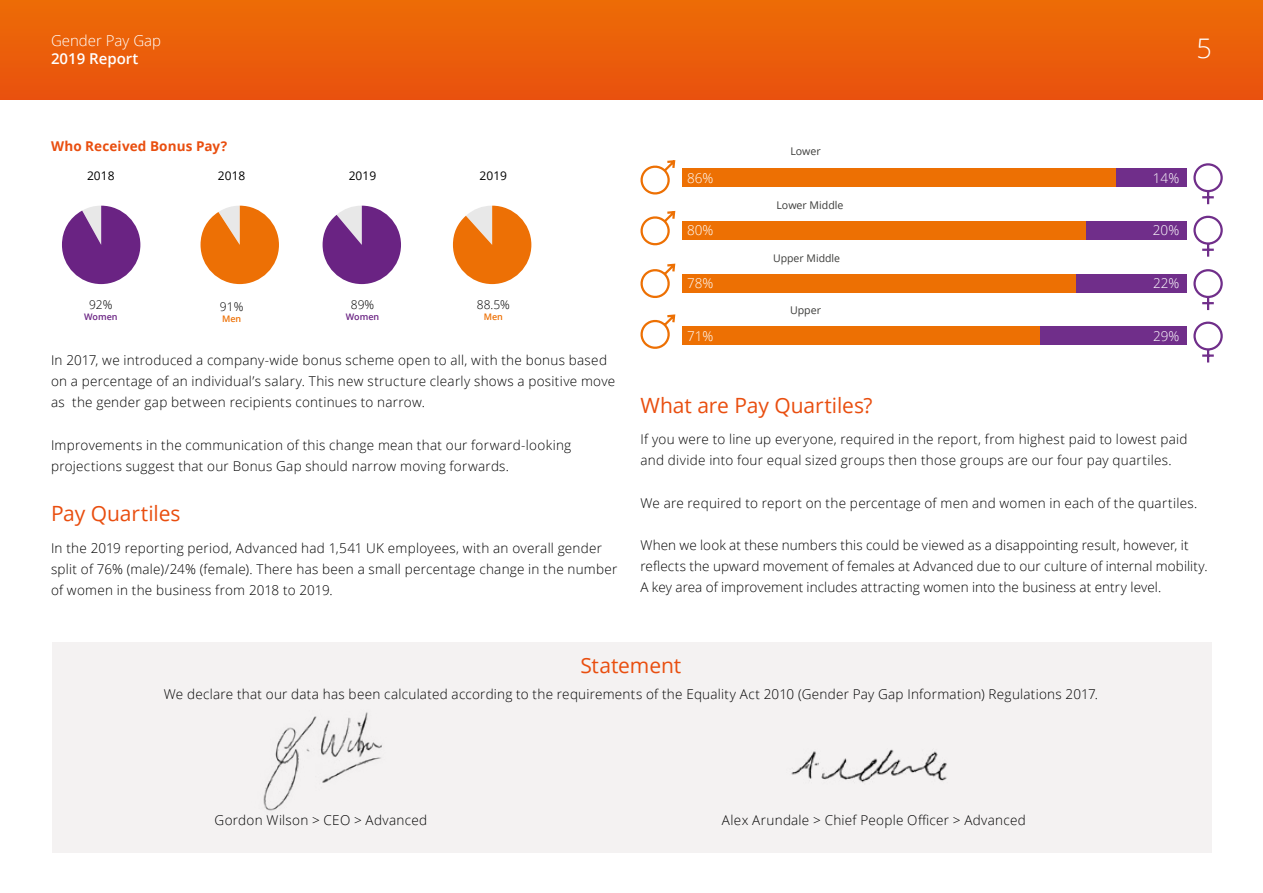
<style>
.page{position:relative;width:1263px;height:893px;background:#fff}
.page>*{position:absolute;margin:0;border:0;box-sizing:border-box;transform-origin:0 0}
.t1{font:300 27px "Open Sans";color:#fff}
.t2{font:21px "Open Sans";letter-spacing:-.005em;color:#e94e0f}
.t3{font:300 15px "Open Sans";color:#fff}
.t4{font:600 15px "Open Sans";color:#fff}
.t5{font:300 13.5px/21px "Open Sans";letter-spacing:.02em;color:#000}
.t6{font:300 13.5px "Open Sans";color:#fff}
.t7{font:700 13.5px "Open Sans";letter-spacing:.01em;color:#e94e0f}
.t8{font:12px "Open Sans";color:#000}
.t9{font:300 12px "Open Sans";color:#000}
.t10{font:10.65px "Open Sans";color:#3d3d3b}
.t11{font:10.5px "Open Sans";color:#3d3d3b}
.t12{font:600 9px "Open Sans";color:#6a2383}
.t13{font:600 9px "Open Sans";color:#ed7004}
</style>
<div class="page">
<svg style="left:0;top:0;width:1263px;height:100px;background:#ea5e0a"></svg>
<div style="left:682px;top:168px;width:435px;height:19px;background:#ed7003"></div>
<div style="left:682px;top:221px;width:409px;height:19px;background:#ed7003"></div>
<div style="left:682px;top:274px;width:397px;height:18px;background:#ed7003"></div>
<div style="left:682px;top:327px;width:434px;height:18px;background:#ed7003"></div>
<div style="left:1117px;top:168px;width:70px;height:19px;background:#702e8a"></div>
<div style="left:1086px;top:221px;width:101px;height:19px;background:#702e8a"></div>
<div style="left:1076px;top:274px;width:111px;height:19px;background:#702e8a"></div>
<div style="left:1041px;top:327px;width:146px;height:18px;background:#702e8a"></div>
<svg style="left:640px;top:160px;width:36px;height:189px"></svg>
<svg style="left:1193px;top:163px;width:30px;height:200px"></svg>
<div style="left:53px;top:642px;width:1159px;height:211px;background:#f4f2f2"></div>
<img style="left:263px;top:712px;width:119px;height:99px">
<img style="left:791px;top:749px;width:156px;height:34px">
<svg style="left:62px;top:206px;width:78px;height:78px"></svg>
<svg style="left:201px;top:206px;width:78px;height:78px"></svg>
<svg style="left:323px;top:206px;width:78px;height:78px"></svg>
<svg style="left:453px;top:206px;width:78px;height:78px"></svg>
<p class="t3" style="left:51px;top:30px;width:112px">Gender Pay Gap</p>
<p class="t4" style="left:51px;top:48px;width:89px">2019 Report</p>
<h1 class="t1" style="left:1196px;top:30px;width:17px">5</h1>
<p class="t7" style="left:51px;top:136px;width:178px">Who Received Bonus Pay?</p>
<p class="t8" style="left:87px;top:167px;width:29px">2018</p>
<p class="t8" style="left:218px;top:167px;width:29px">2018</p>
<p class="t8" style="left:349px;top:167px;width:29px">2019</p>
<p class="t8" style="left:480px;top:167px;width:29px">2019</p>
<p class="t9" style="left:89px;top:296px;width:25px">92%</p>
<p class="t12" style="left:84px;top:310px;width:35px">Women</p>
<p class="t9" style="left:220px;top:298px;width:25px">91%</p>
<p class="t13" style="left:222px;top:312px;width:21px">Men</p>
<p class="t9" style="left:351px;top:296px;width:25px">89%</p>
<p class="t12" style="left:346px;top:310px;width:35px">Women</p>
<p class="t9" style="left:477px;top:296px;width:35px">88.5%</p>
<p class="t13" style="left:484px;top:310px;width:21px">Men</p>
<p class="t5" style="left:51px;top:350px;width:566px">In 2017, we introduced a company-wide bonus scheme open to all, with the bonus based on a percentage of an individual’s salary. This new structure clearly shows a positive move as the gender gap between recipients continues to narrow.</p>
<p class="t5" style="left:51px;top:434px;width:522px">Improvements in the communication of this change mean that our forward-looking projections suggest that our Bonus Gap should narrow moving forwards.</p>
<h2 class="t2" style="left:51px;top:499px;width:131px">Pay Quartiles</h2>
<p class="t5" style="left:51px;top:537px;width:568px">In the 2019 reporting period, Advanced had 1,541 UK employees, with an overall gender split of 76% (male)/24% (female). There has been a small percentage change in the number of women in the business from 2018 to 2019.</p>
<p class="t10" style="left:790px;top:144px;width:32px">Lower</p>
<p class="t6" style="left:687px;top:169px;width:28px">86%</p>
<p class="t6" style="left:1153px;top:169px;width:28px">14%</p>
<p class="t10" style="left:776px;top:198px;width:69px">Lower Middle</p>
<p class="t6" style="left:687px;top:221px;width:28px">80%</p>
<p class="t6" style="left:1153px;top:221px;width:28px">20%</p>
<p class="t11" style="left:773px;top:251px;width:68px">Upper Middle</p>
<p class="t6" style="left:687px;top:274px;width:28px">78%</p>
<p class="t6" style="left:1153px;top:274px;width:28px">22%</p>
<p class="t10" style="left:790px;top:303px;width:33px">Upper</p>
<p class="t6" style="left:687px;top:326px;width:28px">71%</p>
<p class="t6" style="left:1153px;top:326px;width:28px">29%</p>
<h2 class="t2" style="left:640px;top:391px;width:233px">What are Pay Quartiles?</h2>
<p class="t5" style="left:640px;top:428px;width:549px">If you were to line up everyone, required in the report, from highest paid to lowest paid and divide into four equal sized groups then those groups are our four pay quartiles.</p>
<p class="t5" style="left:640px;top:492px;width:558px">We are required to report on the percentage of men and women in each of the quartiles.</p>
<p class="t5" style="left:640px;top:534px;width:569px">When we look at these numbers this could be viewed as a disappointing result, however, it reflects the upward movement of females at Advanced due to our culture of internal mobility.<br>A key area of improvement includes attracting women into the business at entry level.</p>
<h2 class="t2" style="left:580px;top:651px;width:103px">Statement</h2>
<p class="t5" style="left:164px;top:683px;width:935px">We declare that our data has been calculated according to the requirements of the Equality Act 2010 (Gender Pay Gap Information) Regulations 2017.</p>
<p class="t5" style="left:215px;top:809px;width:214px">Gordon Wilson &gt; CEO &gt; Advanced</p>
<p class="t5" style="left:722px;top:809px;width:305px">Alex Arundale &gt; Chief People Officer &gt; Advanced</p>
</div>
